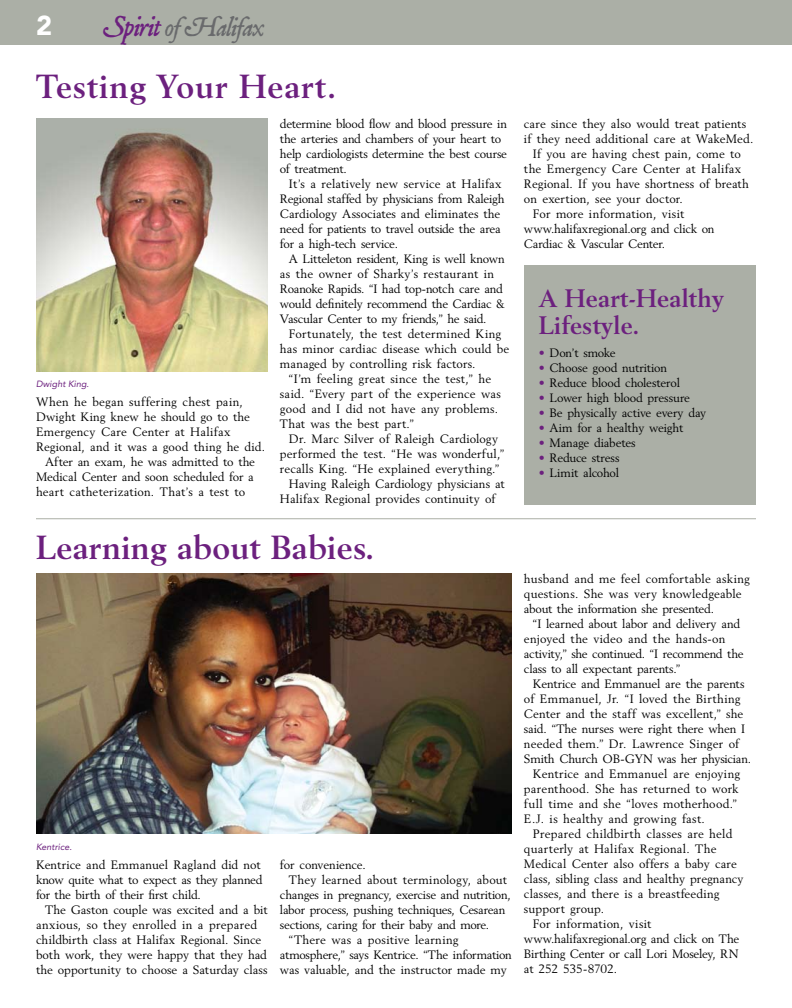
<style>
.page{position:relative;width:792px;height:1008px;background:#fff}
.page>*{position:absolute;margin:0;border:0;box-sizing:border-box;transform-origin:0 0}
.t1{font:700 33px "Berling";letter-spacing:.01em;color:#6c207e}
.t2{font:700 33px "Berling";letter-spacing:.03em;color:#6c207e}
.t3{font:italic 28.4px "P22 Mayflower";letter-spacing:-.04em;color:#696a6c}
.t4{font:900 27.2px "Avenir";color:#fff}
.t5{font:700 25px/27px "Berling";letter-spacing:.01em;color:#6c207e}
.t6{font:12px/15px "Berling";color:#000}
.t7{font:12px/15px "Berling";letter-spacing:-.02em;color:#000}
.t8{font:12px "Berling";letter-spacing:.02em;color:#000}
.t9{font:12px "Berling";letter-spacing:.025em;color:#000}
.t10{font:12px "Berling";letter-spacing:-.025em;color:#000}
.t11{font:italic 9px "Avenir LT Std";letter-spacing:.005em;color:#6c207e}
.s1{font-size:30.2px;color:#6c207e}
.s2{color:#6c207e}
</style>
<div class="page">
<div style="left:0;top:0;width:792px;height:45px;background:#abafa6"></div>
<hr style="left:36px;top:518px;width:720px;height:1px;background:#abafa6">
<div style="left:524px;top:266px;width:232px;height:239px;background:#abafa6"></div>
<img style="left:36px;top:574px;width:476px;height:259px">
<img style="left:36px;top:118px;width:232px;height:254px">
<h3 class="t4" style="left:36px;top:9px;width:18px">2</h3>
<h2 class="t3" style="left:102px;top:13px;width:164px"><span class="s1">Spirit</span> of Halifax</h2>
<h1 class="t2" style="left:36px;top:67px;width:302px">Testing Your Heart.</h1>
<p class="t11" style="left:36px;top:379px;width:55px">Dwight King.</p>
<p class="t9" style="left:36px;top:395px;width:208px">When he began suffering chest pain,</p>
<p class="t6" style="left:36px;top:410px;width:216px">Dwight King knew he should go to the</p>
<p class="t9" style="left:36px;top:425px;width:196px">Emergency Care Center at Halifax</p>
<p class="t6" style="left:36px;top:440px;width:231px">Regional, and it was a good thing he did.</p>
<p class="t6" style="left:45px;top:455px;width:212px">After an exam, he was admitted to the</p>
<p class="t6" style="left:36px;top:470px;width:219px">Medical Center and soon scheduled for a</p>
<p class="t8" style="left:36px;top:485px;width:211px">heart catheterization. That’s a test to</p>
<p class="t7" style="left:280px;top:116px;width:229px">determine blood flow and blood pressure in the arteries and chambers of your heart to help cardiologists determine the best course of treatment.</p>
<p class="t6" style="left:280px;top:176px;width:226px;text-indent:9px">It’s a relatively new service at Halifax Regional staffed by physicians from Raleigh Cardiology Associates and eliminates the need for patients to travel outside the area for a high-tech service.</p>
<p class="t6" style="left:280px;top:251px;width:226px;text-indent:9px">A Litteleton resident, King is well known as the owner of Sharky’s restaurant in Roanoke Rapids. “I had top-notch care and would definitely recommend the Cardiac &amp; Vascular Center to my friends,” he said.</p>
<p class="t9" style="left:289px;top:326px;width:214px">Fortunately, the test determined King</p>
<p class="t6" style="left:280px;top:341px;width:231px">has minor cardiac disease which could be</p>
<p class="t6" style="left:280px;top:356px;width:197px">managed by controlling risk factors.</p>
<p class="t8" style="left:289px;top:371px;width:204px">“I’m feeling great since the test,” he</p>
<p class="t8" style="left:280px;top:386px;width:223px">said. “Every part of the experience was</p>
<p class="t6" style="left:280px;top:401px;width:220px">good and I did not have any problems.</p>
<p class="t6" style="left:280px;top:416px;width:135px">That was the best part.”</p>
<p class="t6" style="left:289px;top:431px;width:211px">Dr. Marc Silver of Raleigh Cardiology</p>
<p class="t6" style="left:280px;top:446px;width:226px">performed the test. “He was wonderful,”</p>
<p class="t6" style="left:280px;top:461px;width:221px">recalls King. “He explained everything.”</p>
<p class="t6" style="left:289px;top:476px;width:217px">Having Raleigh Cardiology physicians at</p>
<p class="t6" style="left:280px;top:491px;width:217px">Halifax Regional provides continuity of</p>
<h1 class="t1" style="left:36px;top:528px;width:340px">Learning about Babies.</h1>
<p class="t11" style="left:36px;top:841px;width:37px">Kentrice.</p>
<p class="t6" style="left:36px;top:857px;width:228px">Kentrice and Emmanuel Ragland did not know quite what to expect as they planned for the birth of their first child.</p>
<p class="t6" style="left:36px;top:902px;width:233px;text-indent:9px">The Gaston couple was excited and a bit anxious, so they enrolled in a prepared childbirth class at Halifax Regional. Since both work, they were happy that they had the opportunity to choose a Saturday class</p>
<p class="t6" style="left:280px;top:857px;width:87px">for convenience.</p>
<p class="t6" style="left:289px;top:872px;width:220px">They learned about terminology, about</p>
<p class="t7" style="left:280px;top:887px;width:232px">changes in pregnancy, exercise and nutrition,</p>
<p class="t7" style="left:280px;top:902px;width:227px">labor process, pushing techniques, Cesarean</p>
<p class="t10" style="left:280px;top:917px;width:211px">sections, caring for their baby and more.</p>
<p class="t8" style="left:289px;top:932px;width:171px">“There was a positive learning</p>
<p class="t10" style="left:280px;top:947px;width:233px">atmosphere,” says Kentrice. “The information</p>
<p class="t6" style="left:280px;top:962px;width:228px">was valuable, and the instructor made my</p>
<p class="t6" style="left:524px;top:116px;width:224px">care since they also would treat patients</p>
<p class="t6" style="left:524px;top:131px;width:231px">if they need additional care at WakeMed.</p>
<p class="t6" style="left:533px;top:146px;width:209px">If you are having chest pain, come to</p>
<p class="t9" style="left:524px;top:161px;width:219px">the Emergency Care Center at Halifax</p>
<p class="t6" style="left:524px;top:176px;width:227px">Regional. If you have shortness of breath</p>
<p class="t6" style="left:524px;top:191px;width:160px">on exertion, see your doctor.</p>
<p class="t6" style="left:533px;top:206px;width:153px">For more information, visit</p>
<p class="t6" style="left:524px;top:221px;width:192px">www.halifaxregional.org and click on</p>
<p class="t6" style="left:524px;top:236px;width:143px">Cardiac &amp; Vascular Center.</p>
<h3 class="t5" style="left:539px;top:285px;width:187px">A Heart-Healthy<br>Lifestyle.</h3>
<p class="t7" style="left:539px;top:345px;width:78px"><span class="s2">•</span> Don’t smoke</p>
<p class="t6" style="left:539px;top:360px;width:130px"><span class="s2">•</span> Choose good nutrition</p>
<p class="t7" style="left:539px;top:375px;width:143px"><span class="s2">•</span> Reduce blood cholesterol</p>
<p class="t6" style="left:539px;top:390px;width:153px"><span class="s2">•</span> Lower high blood pressure</p>
<p class="t6" style="left:539px;top:405px;width:169px"><span class="s2">•</span> Be physically active every day</p>
<p class="t7" style="left:539px;top:420px;width:146px"><span class="s2">•</span> Aim for a healthy weight</p>
<p class="t6" style="left:539px;top:435px;width:98px"><span class="s2">•</span> Manage diabetes</p>
<p class="t6" style="left:539px;top:450px;width:82px"><span class="s2">•</span> Reduce stress</p>
<p class="t10" style="left:539px;top:466px;width:82px"><span class="s2">•</span> Limit alcohol</p>
<p class="t6" style="left:524px;top:571px;width:228px">husband and me feel comfortable asking questions. She was very knowledgeable about the information she presented.</p>
<p class="t6" style="left:524px;top:616px;width:221px;text-indent:9px">“I learned about labor and delivery and enjoyed the video and the hands-on activity,” she continued. “I recommend the class to all expectant parents.”</p>
<p class="t6" style="left:533px;top:676px;width:213px">Kentrice and Emmanuel are the parents</p>
<p class="t8" style="left:524px;top:691px;width:218px">of Emmanuel, Jr. “I loved the Birthing</p>
<p class="t6" style="left:524px;top:706px;width:221px">Center and the staff was excellent,” she</p>
<p class="t6" style="left:524px;top:721px;width:223px">said. “The nurses were right there when I</p>
<p class="t8" style="left:524px;top:736px;width:217px">needed them.” Dr. Lawrence Singer of</p>
<p class="t7" style="left:524px;top:751px;width:229px">Smith Church OB-GYN was her physician.</p>
<p class="t6" style="left:533px;top:766px;width:209px">Kentrice and Emmanuel are enjoying</p>
<p class="t8" style="left:524px;top:781px;width:216px">parenthood. She has returned to work</p>
<p class="t6" style="left:524px;top:796px;width:215px">full time and she “loves motherhood.”</p>
<p class="t9" style="left:524px;top:811px;width:182px">E.J. is healthy and growing fast.</p>
<p class="t9" style="left:533px;top:826px;width:201px">Prepared childbirth classes are held</p>
<p class="t8" style="left:524px;top:841px;width:194px">quarterly at Halifax Regional. The</p>
<p class="t6" style="left:524px;top:856px;width:214px">Medical Center also offers a baby care</p>
<p class="t6" style="left:524px;top:871px;width:221px">class, sibling class and healthy pregnancy</p>
<p class="t6" style="left:524px;top:886px;width:197px">classes, and there is a breastfeeding</p>
<p class="t6" style="left:524px;top:901px;width:82px">support group.</p>
<p class="t6" style="left:533px;top:916px;width:120px">For information, visit</p>
<p class="t6" style="left:524px;top:931px;width:217px">www.halifaxregional.org and click on The</p>
<p class="t6" style="left:524px;top:946px;width:216px">Birthing Center or call Lori Moseley, RN</p>
<p class="t6" style="left:524px;top:961px;width:95px">at 252 535-8702.</p>
</div>
